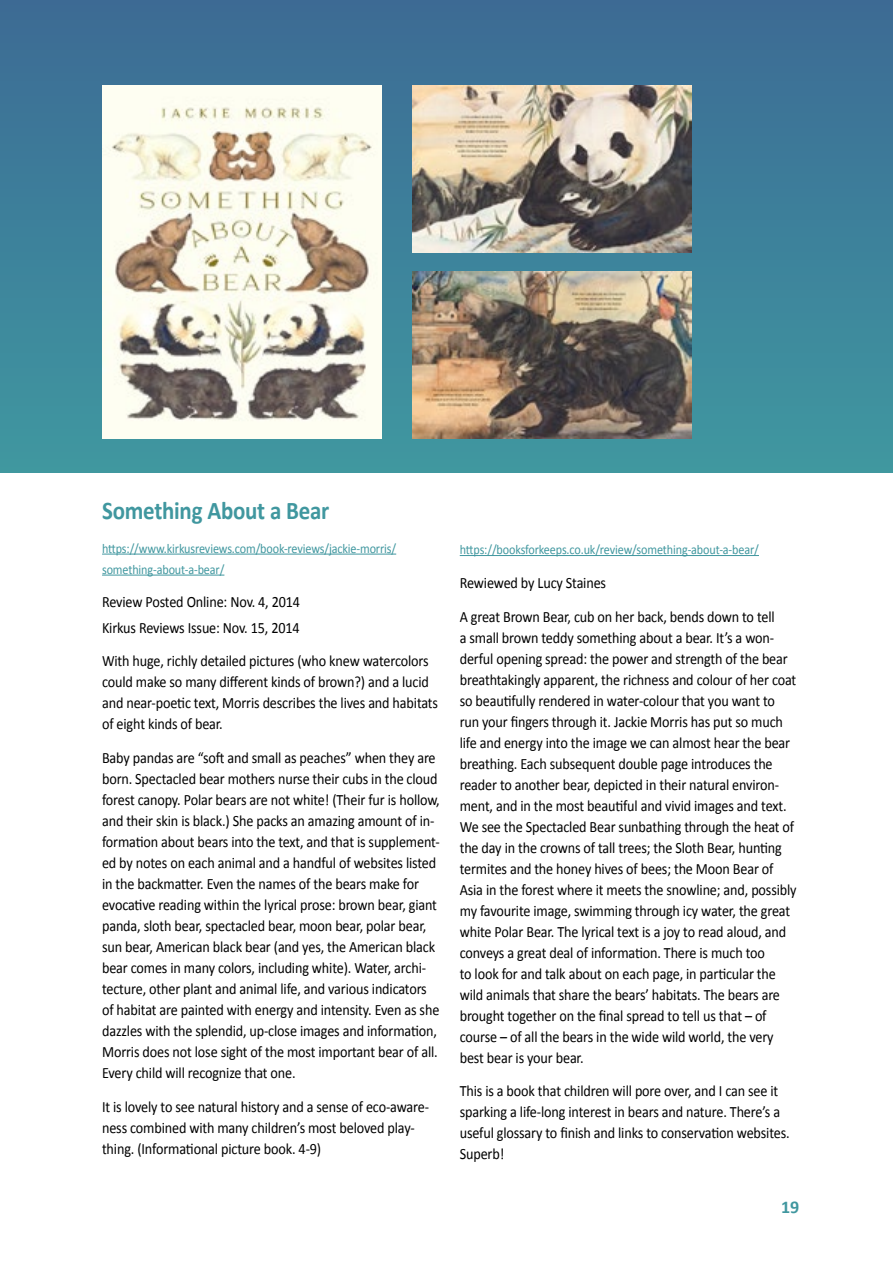
<style>
.page{position:relative;width:893px;height:1263px;background:#fff}
.page>*{position:absolute;margin:0;border:0;box-sizing:border-box;transform-origin:0 0}
.t1{font:700 25.5px "Calibri";letter-spacing:-.01em;color:#40979f;scale:.9 1}
.t2{font:700 18px "Calibri";color:#40979f}
.t3{font:15.75px/21px "Calibri";letter-spacing:-.01em;color:#000;scale:.9 1}
.t4{font:13.5px/21px "Calibri";letter-spacing:-.01em;color:#40979f;scale:.9 1}
</style>
<div class="page">
<div style="left:0;top:0;width:893px;height:472px;background:linear-gradient(to bottom,#3c6b95,#3f98a0)"></div>
<hr style="left:102px;top:554px;width:294px;height:1px;background:#40979f">
<hr style="left:102px;top:575px;width:122px;height:1px;background:#40979f">
<hr style="left:460px;top:555px;width:299px;height:1px;background:#40979f">
<img style="left:102px;top:85px;width:279px;height:354px">
<img style="left:412px;top:85px;width:280px;height:167px">
<img style="left:412px;top:271px;width:280px;height:168px">
<h1 class="t1" style="left:102px;top:494px;width:254px">Something About a Bear</h1>
<p class="t4" style="left:102px;top:537px;width:328px">https://www.kirkusreviews.com/book-reviews/jackie-morris/ something-about-a-bear/</p>
<p class="t3" style="left:102px;top:589px;width:222px;line-height:25.2px">Review Posted Online: Nov. 4, 2014<br>Kirkus Reviews Issue: Nov. 15, 2014</p>
<p class="t3" style="left:102px;top:650px;width:375px">With huge, richly detailed pictures (who knew watercolors could make so many different kinds of brown?) and a lucid and near-poetic text, Morris describes the lives and habitats of eight kinds of bear.</p>
<p class="t3" style="left:102px;top:747px;width:377px">Baby pandas are “soft and small as peaches” when they are born. Spectacled bear mothers nurse their cubs in the cloud forest canopy. Polar bears are not white! (Their fur is hollow, and their skin is black.) She packs an amazing amount of in&shy;formation about bears into the text, and that is supplement&shy;ed by notes on each animal and a handful of websites listed in the backmatter. Even the names of the bears make for evocative reading within the lyrical prose: brown bear, giant panda, sloth bear, spectacled bear, moon bear, polar bear, sun bear, American black bear (and yes, the American black bear comes in many colors, including white). Water, archi&shy;tecture, other plant and animal life, and various indicators of habitat are painted with energy and intensity. Even as she dazzles with the splendid, up-close images and information, Morris does not lose sight of the most important bear of all.<br>Every child will recognize that one.</p>
<p class="t3" style="left:102px;top:1095px;width:365px">It is lovely to see natural history and a sense of eco-aware&shy;ness combined with many children’s most beloved play&shy;thing. (Informational picture book. 4-9)</p>
<p class="t4" style="left:460px;top:538px;width:334px">https://booksforkeeps.co.uk/review/something-about-a-bear/</p>
<p class="t3" style="left:460px;top:565px;width:351px;line-height:33.8px">Rewiewed by Lucy Staines<br>A great Brown Bear, cub on her back, bends down to tell</p>
<p class="t3" style="left:460px;top:626px;width:376px">a small brown teddy something about a bear. It’s a won&shy;derful opening spread: the power and strength of the bear breathtakingly apparent, the richness and colour of her coat so beautifully rendered in water-colour that you want to run your fingers through it. Jackie Morris has put so much life and energy into the image we can almost hear the bear breathing. Each subsequent double page introduces the reader to another bear, depicted in their natural environ&shy;ment, and in the most beautiful and vivid images and text.<br>We see the Spectacled Bear sunbathing through the heat of the day in the crowns of tall trees; the Sloth Bear, hunting termites and the honey hives of bees; the Moon Bear of Asia in the forest where it meets the snowline; and, possibly my favourite image, swimming through icy water, the great white Polar Bear. The lyrical text is a joy to read aloud, and conveys a great deal of information. There is much too<br>to look for and talk about on each page, in particular the wild animals that share the bears’ habitats. The bears are brought together on the final spread to tell us that – of course – of all the bears in the wide wild world, the very best bear is your bear.</p>
<p class="t3" style="left:460px;top:1080px;width:368px">This is a book that children will pore over, and I can see it sparking a life-long interest in bears and nature. There’s a useful glossary to finish and links to conservation websites.<br>Superb!</p>
<p class="t2" style="left:781px;top:1196px;width:20px">19</p>
</div>
